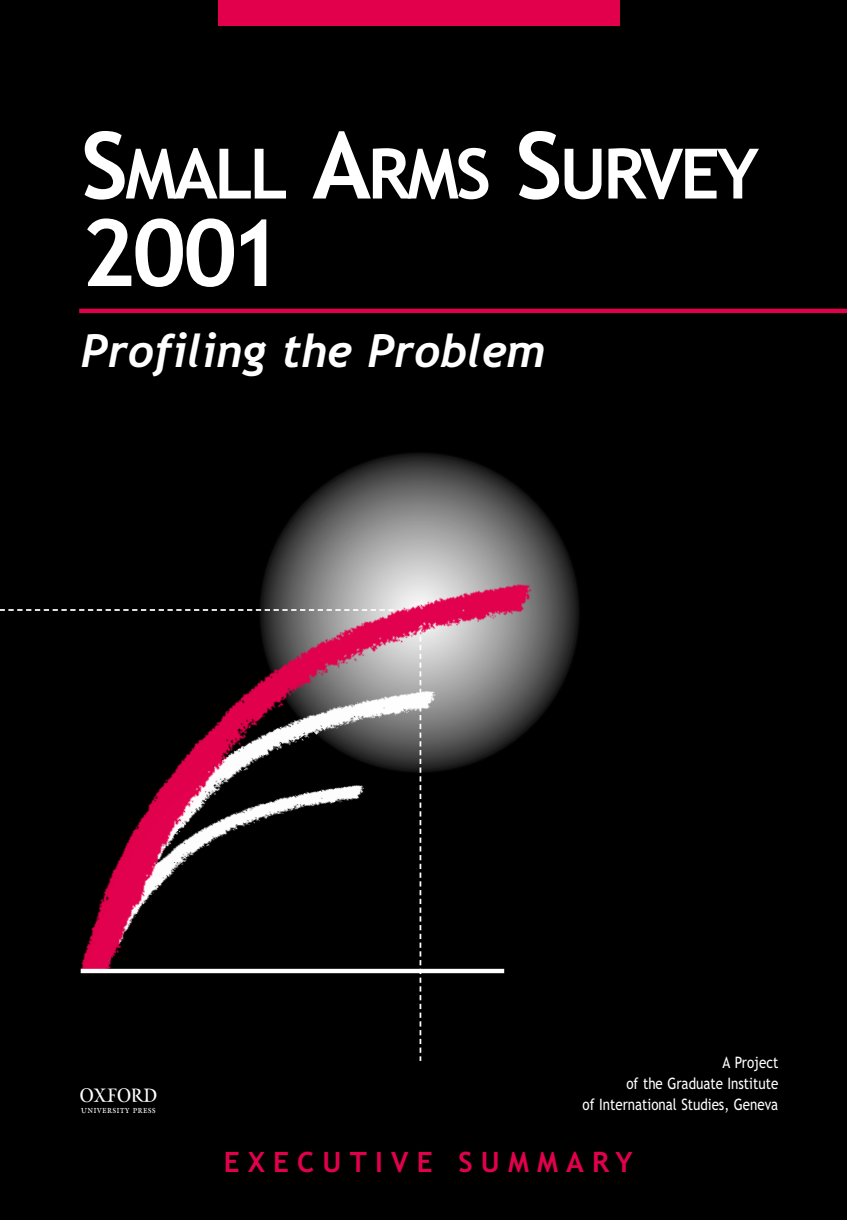
<style>
.page{position:relative;width:847px;height:1220px;background:#000}
.page>*{position:absolute;margin:0;border:0;box-sizing:border-box;transform-origin:0 0}
.t1{font:700 92.75px "Trebuchet MS";color:#fff}
.t2{font:700 69.65px "Trebuchet MS";letter-spacing:-.045em;color:#fff}
.t3{font:italic 700 45.5px "Trebuchet";color:#fff}
.t4{font:31.5px "OUP1";color:#fff;scale:.85 1}
.t5{font:700 28px "Trebuchet MS";letter-spacing:.295em;color:#e2004d}
.t6{font:15.75px/21px "Trebuchet MS";color:#fff;text-align:right;scale:.85 1}
.s1{font-size:92.75px}
</style>
<div class="page">
<hr style="left:79px;top:309px;width:768px;height:4px;background:#e2004d">
<svg style="left:287px;top:480px;width:265px;height:234px;background:#5a5a5a"></svg>
<img style="left:79px;top:540px;width:463px;height:430px">
<hr style="left:81px;top:969px;width:423px;height:4px;background:#fff">
<div style="left:218px;top:0;width:402px;height:26px;background:#e2004d"></div>
<h2 class="t2" style="left:81px;top:151px;width:680px"><span class="s1">S</span>MALL <span class="s1">A</span>RMS <span class="s1">S</span>URVEY</h2>
<h1 class="t1" style="left:81px;top:222px;width:204px">2001</h1>
<h3 class="t3" style="left:81px;top:334px;width:465px">Profiling the Problem</h3>
<p class="t6" style="left:626px;top:1054px;width:180px">A Project<br>of the Graduate Institute</p>
<h3 class="t4" style="left:81px;top:1083px;width:91px">1</h3>
<p class="t6" style="left:583px;top:1096px;width:232px">of International Studies, Geneva</p>
<h3 class="t5" style="left:224px;top:1153px;width:410px">EXECUTIVE SUMMARY</h3>
</div>
